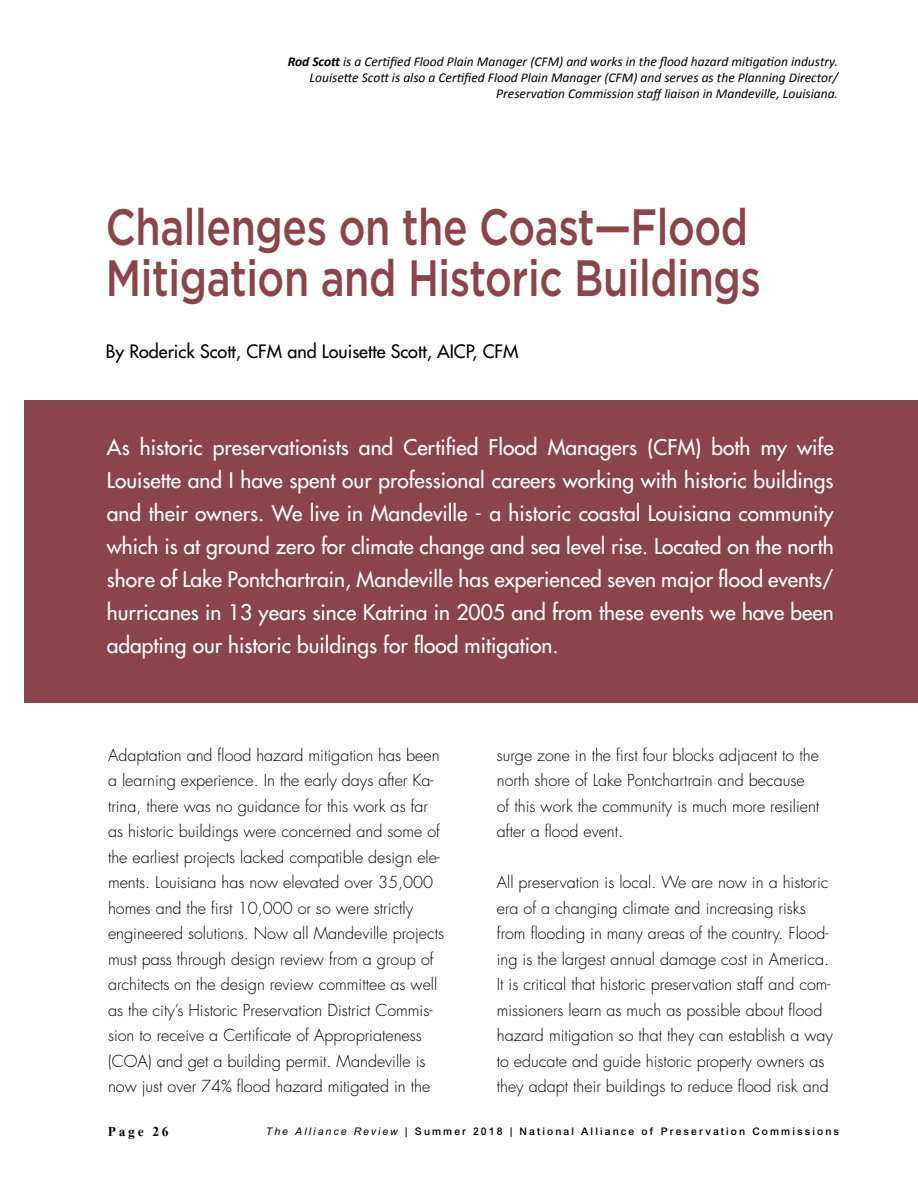
<style>
.page{position:relative;width:918px;height:1188px;background:#fff}
.page>*{position:absolute;margin:0;border:0;box-sizing:border-box;transform-origin:0 0}
.t1{font:500 51px/51px "Gotham";letter-spacing:-.01em;color:#8b454a;scale:.8 1}
.t2{font:21px/33px "Futura";color:#fff;text-align:justify}
.t3{font:18px "Futura";color:#000}
.t4{font:300 16.2px/25.5px "Futura";color:#000}
.t5{font:italic 13.5px/16.2px "Calibri";color:#000;text-align:right}
.t6{font:700 13.5px "Times New Roman";letter-spacing:.2em;color:#000}
.t7{font:500 10.5px "Arial";letter-spacing:.2em;color:#000}
.s1{font-weight:700}
.s2{font-weight:400;font-style:italic}
</style>
<div class="page">
<div style="left:25px;top:400px;width:893px;height:303px;background:#8b454a"></div>
<p class="t5" style="left:288px;top:52px;width:552px"><span class="s1">Rod Scott</span> is a Certified Flood Plain Manager (CFM) and works in the flood hazard mitigation industry.<br>Louisette Scott is also a Certified Flood Plain Manager (CFM) and serves as the Planning Director/<br>Preservation Commission staff liaison in Mandeville, Louisiana.</p>
<h1 class="t1" style="left:106px;top:201px;width:821px">Challenges on the Coast—Flood<br>Mitigation and Historic Buildings</h1>
<p class="t3" style="left:106px;top:339px;width:414px">By Roderick Scott, CFM and Louisette Scott, AICP, CFM</p>
<p class="t2" style="left:107px;top:430px;width:728px">As historic preservationists and Certified Flood Managers (CFM) both my wife Louisette and I have spent our professional careers working with historic buildings and their owners. We live in Mandeville - a historic coastal Louisiana community which is at ground zero for climate change and sea level rise. Located on the north shore of Lake Pontchartrain, Mandeville has experienced seven major flood events/ hurricanes in 13 years since Katrina in 2005 and from these events we have been adapting our historic buildings for flood mitigation.</p>
<p class="t4" style="left:108px;top:742px;width:338px">Adaptation and flood hazard mitigation has been a learning experience. In the early days after Ka&shy;trina, there was no guidance for this work as far as historic buildings were concerned and some of the earliest projects lacked compatible design ele&shy;ments. Louisiana has now elevated over 35,000 homes and the first 10,000 or so were strictly engineered solutions. Now all Mandeville projects must pass through design review from a group of architects on the design review committee as well as the city’s Historic Preservation District Commis&shy;sion to receive a Certificate of Appropriateness (COA) and get a building permit. Mandeville is now just over 74% flood hazard mitigated in the</p>
<p class="t4" style="left:497px;top:742px;width:324px">surge zone in the first four blocks adjacent to the north shore of Lake Pontchartrain and because of this work the community is much more resilient after a flood event.</p>
<p class="t4" style="left:497px;top:870px;width:338px">All preservation is local. We are now in a historic era of a changing climate and increasing risks from flooding in many areas of the country. Flood&shy;ing is the largest annual damage cost in America.<br>It is critical that historic preservation staff and com&shy;missioners learn as much as possible about flood hazard mitigation so that they can establish a way to educate and guide historic property owners as they adapt their buildings to reduce flood risk and</p>
<p class="t6" style="left:108px;top:1122px;width:62px">Page 26</p>
<p class="t7" style="left:266px;top:1125px;width:575px"><span class="s2">The Alliance Review</span> | Summer 2018 | National Alliance of Preservation Commissions</p>
</div>
